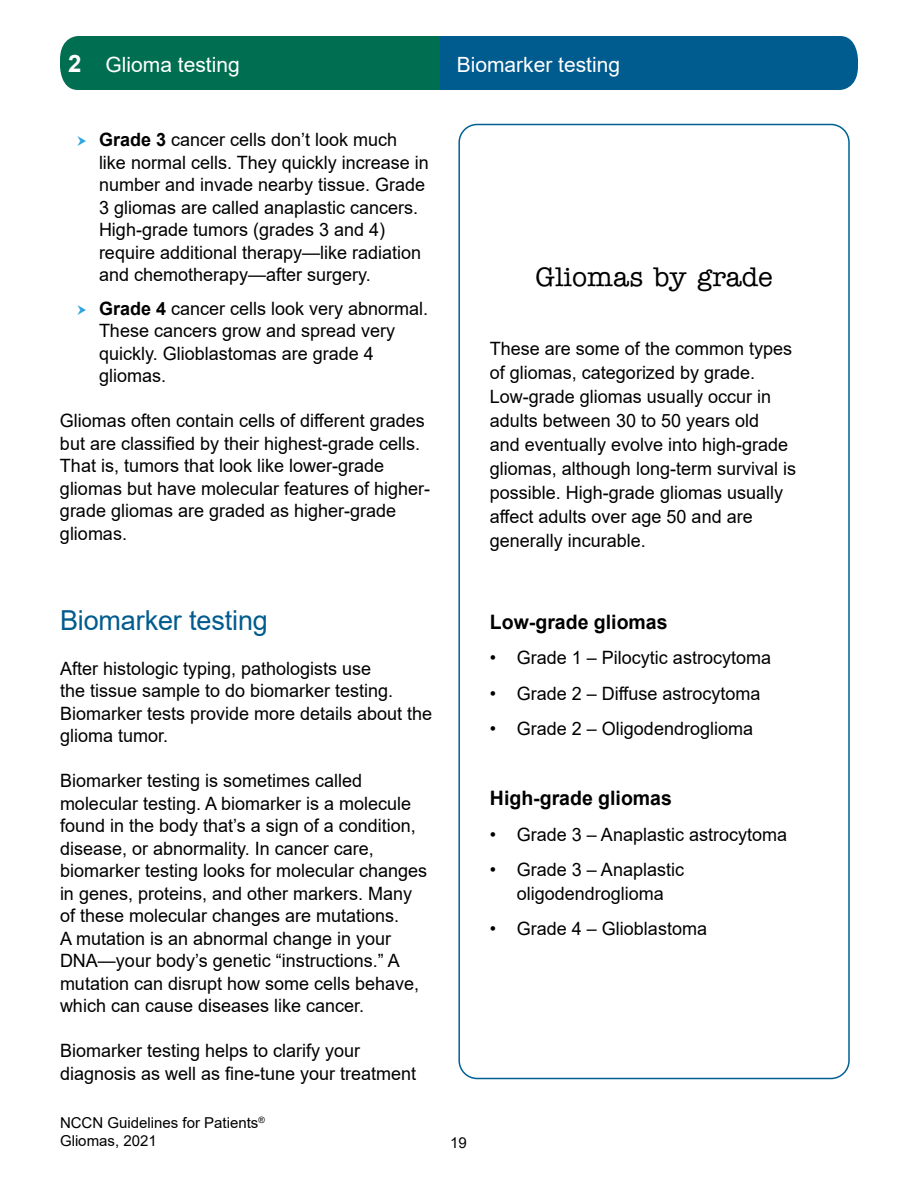
<style>
.page{position:relative;width:918px;height:1188px;background:#fff}
.page>*{position:absolute;margin:0;border:0;box-sizing:border-box;transform-origin:0 0}
.t1{font:27.6px "Arial";letter-spacing:-.005em;color:#005b8e}
.t2{font:500 27px "American Typewriter Std";color:#000}
.t3{font:21px "Arial";color:#fff}
.t4{font:700 19.95px "Arial";color:#000}
.t5{font:18.3px/22.5px "Arial";color:#000}
.t6{font:15px/18px "Arial";color:#000}
.s1{font-weight:700;font-size:24px}
.s2{font-weight:700}
</style>
<div class="page">
<svg style="left:60px;top:36px;width:798px;height:54px;background:#016572"></svg>
<div style="left:458px;top:124px;width:392px;height:955px;border:2px solid #006094;border-radius:18px"></div>
<p class="t3" style="left:68px;top:50px;width:173px"><span class="s1">2</span> Glioma testing</p>
<p class="t3" style="left:457px;top:50px;width:165px">Biomarker testing</p>
<p class="t5" style="left:99px;top:128px;width:331px"><span class="s2">Grade 3</span> cancer cells don’t look much<br>like normal cells. They quickly increase in number and invade nearby tissue. Grade 3 gliomas are called anaplastic cancers.<br>High-grade tumors (grades 3 and 4) require additional therapy—like radiation and chemotherapy—after surgery.</p>
<p class="t5" style="left:99px;top:297px;width:331px"><span class="s2">Grade 4</span> cancer cells look very abnormal.<br>These cancers grow and spread very quickly. Glioblastomas are grade 4 gliomas.</p>
<p class="t5" style="left:60px;top:410px;width:372px">Gliomas often contain cells of different grades but are classified by their highest-grade cells.<br>That is, tumors that look like lower-grade gliomas but have molecular features of higher&shy;grade gliomas are graded as higher-grade gliomas.</p>
<h1 class="t1" style="left:60px;top:601px;width:209px">Biomarker testing</h1>
<p class="t5" style="left:60px;top:657px;width:374px">After histologic typing, pathologists use<br>the tissue sample to do biomarker testing.<br>Biomarker tests provide more details about the glioma tumor.</p>
<p class="t5" style="left:60px;top:770px;width:369px">Biomarker testing is sometimes called molecular testing. A biomarker is a molecule found in the body that’s a sign of a condition, disease, or abnormality. In cancer care, biomarker testing looks for molecular changes in genes, proteins, and other markers. Many of these molecular changes are mutations.<br>A mutation is an abnormal change in your DNA—your body’s genetic “instructions.” A mutation can disrupt how some cells behave, which can cause diseases like cancer.</p>
<p class="t5" style="left:60px;top:1040px;width:358px">Biomarker testing helps to clarify your diagnosis as well as fine-tune your treatment</p>
<p class="t6" style="left:60px;top:1114px;width:206px">NCCN Guidelines for Patients<sup>®<br></sup>Gliomas, 2021</p>
<p class="t6" style="left:450px;top:1133px;width:18px">19</p>
<h2 class="t2" style="left:535px;top:262px;width:239px">Gliomas by grade</h2>
<p class="t5" style="left:490px;top:337px;width:308px;line-height:24px">These are some of the common types of gliomas, categorized by grade.<br>Low-grade gliomas usually occur in adults between 30 to 50 years old<br>and eventually evolve into high-grade gliomas, although long-term survival is possible. High-grade gliomas usually affect adults over age 50 and are generally incurable.</p>
<p class="t4" style="left:490px;top:608px;width:179px">Low-grade gliomas</p>
<p class="t5" style="left:490px;top:647px;width:283px">• Grade 1 – Pilocytic astrocytoma</p>
<p class="t5" style="left:490px;top:682px;width:272px">• Grade 2 – Diffuse astrocytoma</p>
<p class="t5" style="left:490px;top:717px;width:265px">• Grade 2 – Oligodendroglioma</p>
<p class="t4" style="left:490px;top:784px;width:184px">High-grade gliomas</p>
<p class="t5" style="left:490px;top:823px;width:299px">• Grade 3 – Anaplastic astrocytoma</p>
<p class="t5" style="left:490px;top:857px;width:196px;line-height:24px;text-align:center">• Grade 3 – Anaplastic oligodendroglioma</p>
<p class="t5" style="left:490px;top:917px;width:219px">• Grade 4 – Glioblastoma</p>
</div>
